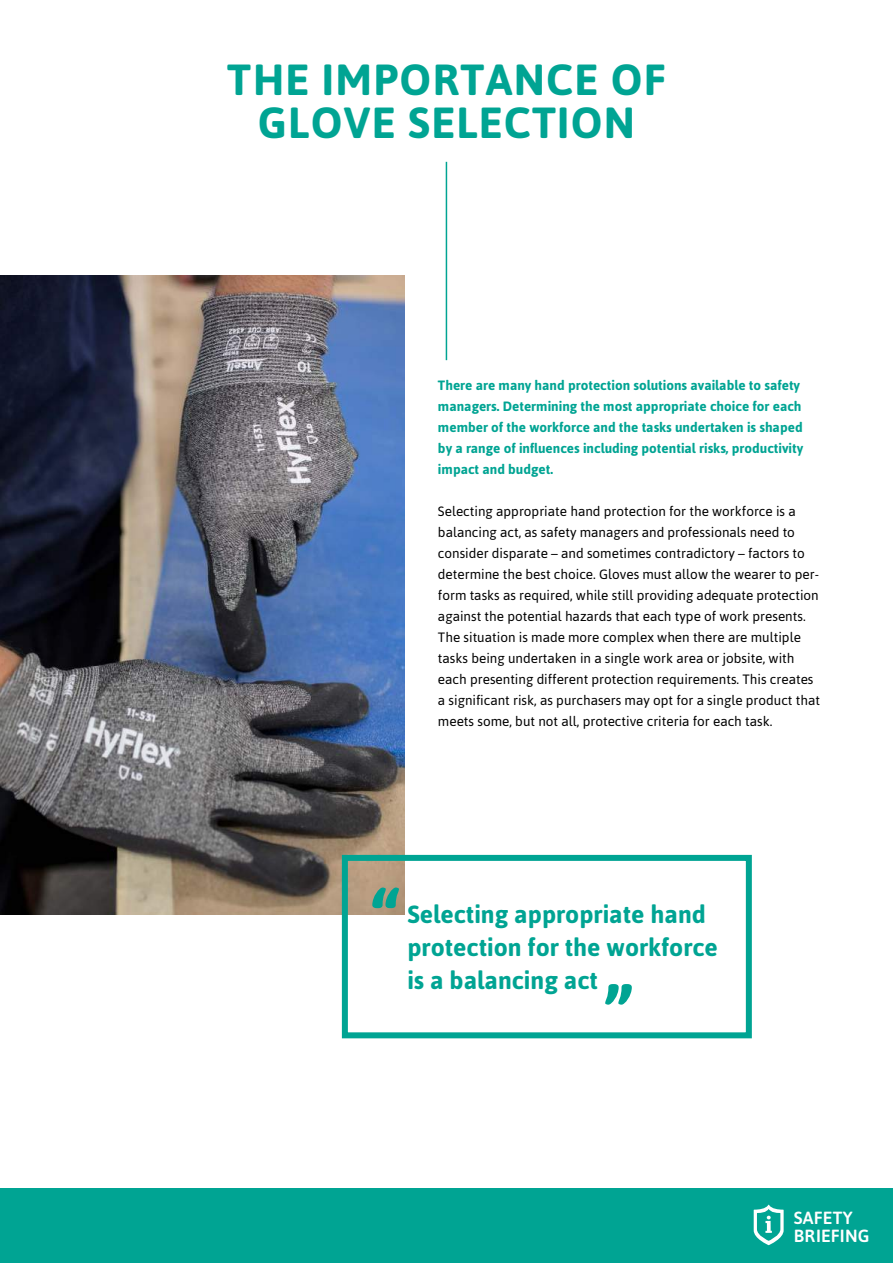
<style>
.page{position:relative;width:893px;height:1263px;background:#fff}
.page>*{position:absolute;margin:0;border:0;box-sizing:border-box;transform-origin:0 0}
.t1{font:700 43.5px/43.5px "Asap";letter-spacing:.03em;color:#00a493;text-align:center}
.t2{font:700 24.75px/33px "Asap";color:#00a493}
.t3{font:500 17.55px/17.5px "Asap";letter-spacing:.01em;color:#fff}
.t4{font:13.5px/21px "Asap";color:#000}
.t5{font:700 13.5px/21px "Asap";color:#00a493}
</style>
<div class="page">
<img style="left:0;top:275px;width:405px;height:639px">
<hr style="left:446px;top:162px;width:1px;height:198px;background:#00a493">
<div style="left:342px;top:855px;width:410px;height:183px;border:6px solid #00a493"></div>
<svg style="left:372px;top:887px;width:27px;height:21px"></svg>
<svg style="left:605px;top:984px;width:27px;height:21px"></svg>
<div style="left:0;top:1188px;width:893px;height:75px;background:#00a493"></div>
<svg style="left:754px;top:1205px;width:30px;height:40px"></svg>
<h1 class="t1" style="left:227px;top:56px;width:440px">THE IMPORTANCE OF<br>GLOVE SELECTION</h1>
<p class="t5" style="left:438px;top:374px;width:367px">There are many hand protection solutions available to safety managers. Determining the most appropriate choice for each member of the workforce and the tasks undertaken is shaped by a range of influences including potential risks, productivity impact and budget.</p>
<p class="t4" style="left:438px;top:500px;width:384px">Selecting appropriate hand protection for the workforce is a balancing act, as safety managers and professionals need to consider disparate – and sometimes contradictory – factors to determine the best choice. Gloves must allow the wearer to per&shy;form tasks as required, while still providing adequate protection against the potential hazards that each type of work presents.<br>The situation is made more complex when there are multiple tasks being undertaken in a single work area or jobsite, with each presenting different protection requirements. This creates a significant risk, as purchasers may opt for a single product that meets some, but not all, protective criteria for each task.</p>
<h2 class="t2" style="left:407px;top:897px;width:312px">Selecting appropriate hand protection for the workforce is a balancing act</h2>
<p class="t3" style="left:794px;top:1208px;width:77px">SAFETY<br>BRIEFING</p>
</div>
